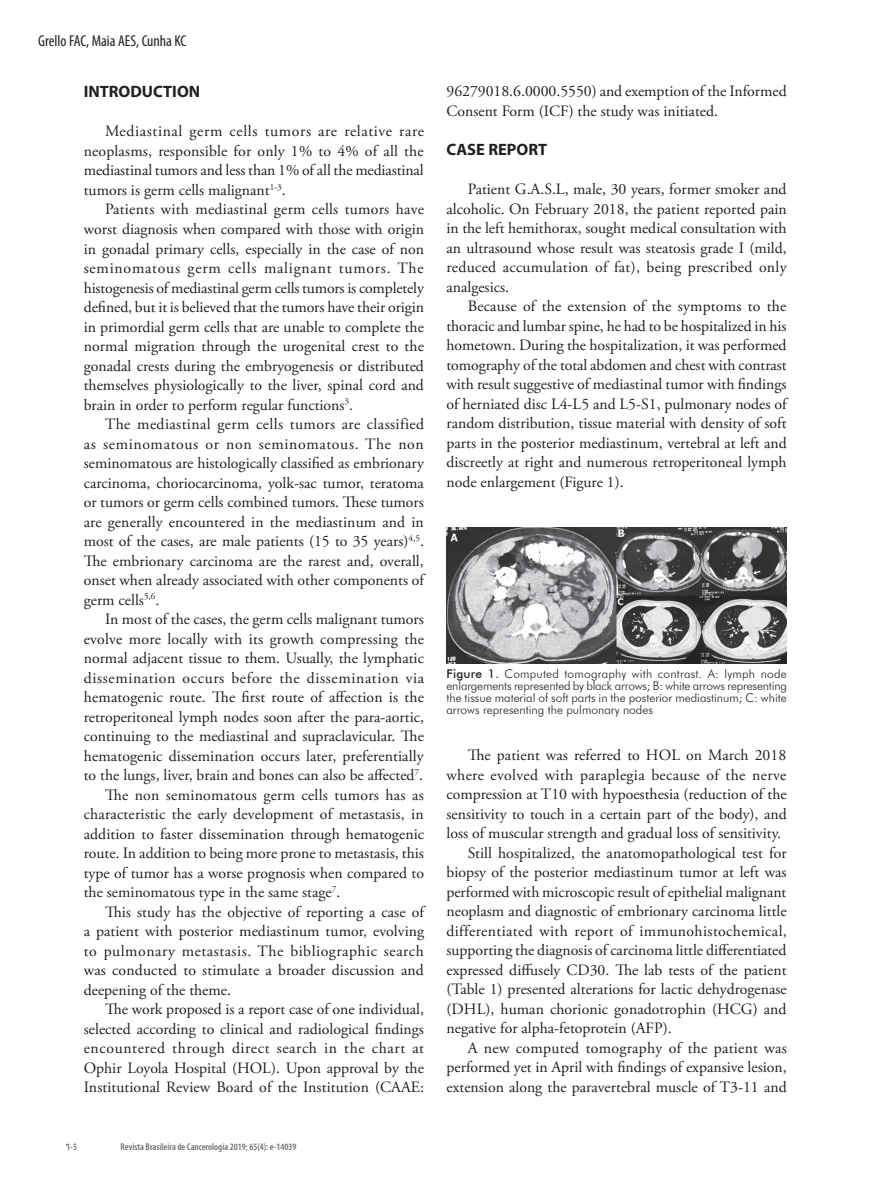
<style>
.page{position:relative;width:893px;height:1191px;background:#fff}
.page>*{position:absolute;margin:0;border:0;box-sizing:border-box;transform-origin:0 0}
.t1{font:700 16.5px "Myriad Pro";color:#231f20}
.t2{font:15.75px/19.5px "Adobe Garamond Pro";color:#231f20;text-align:justify}
.t3{font:15.75px "Adobe Garamond Pro";letter-spacing:.025em;color:#231f20}
.t4{font:15.75px "Adobe Garamond Pro";letter-spacing:.04em;color:#231f20}
.t5{font:15.75px "Adobe Garamond Pro";letter-spacing:.035em;color:#231f20}
.t6{font:condensed 15.75px "Myriad Pro";color:#231f20}
.t7{font:300 12px/12px "Futura BT";color:#231f20;text-align:justify}
.t8{font:600 condensed 9.75px "Myriad Pro";color:#6c6d70}
.s1{font-weight:500}
</style>
<div class="page">
<img style="left:447px;top:527px;width:339px;height:136px">
<p class="t6" style="left:38px;top:31px;width:150px">Grello FAC, Maia AES, Cunha KC</p>
<p class="t1" style="left:84px;top:81px;width:118px">INTRODUCTION</p>
<p class="t2" style="left:84px;top:122px;width:342px;text-indent:21px">Mediastinal germ cells tumors are relative rare neoplasms, responsible for only 1% to 4% of all the mediastinal tumors and less than 1% of all the mediastinal tumors is germ cells malignant<sup>1-3</sup>.</p>
<p class="t2" style="left:84px;top:200px;width:342px;text-indent:21px">Patients with mediastinal germ cells tumors have worst diagnosis when compared with those with origin in gonadal primary cells, especially in the case of non seminomatous germ cells malignant tumors. The histogenesis of mediastinal germ cells tumors is completely defined, but it is believed that the tumors have their origin in primordial germ cells that are unable to complete the normal migration through the urogenital crest to the gonadal crests during the embryogenesis or distributed themselves physiologically to the liver, spinal cord and brain in order to perform regular functions<sup>3</sup>.</p>
<p class="t2" style="left:84px;top:415px;width:342px;text-indent:21px">The mediastinal germ cells tumors are classified as seminomatous or non seminomatous. The non seminomatous are histologically classified as embrionary carcinoma, choriocarcinoma, yolk-sac tumor, teratoma or tumors or germ cells combined tumors. These tumors are generally encountered in the mediastinum and in most of the cases, are male patients (15 to 35 years)<sup>4,5</sup>.<br>The embrionary carcinoma are the rarest and, overall, onset when already associated with other components of germ cells<sup>5,6</sup>.</p>
<p class="t2" style="left:105px;top:610px;width:320px">In most of the cases, the germ cells malignant tumors</p>
<p class="t2" style="left:84px;top:629px;width:342px">evolve more locally with its growth compressing the</p>
<p class="t2" style="left:84px;top:649px;width:342px">normal adjacent tissue to them. Usually, the lymphatic</p>
<p class="t4" style="left:84px;top:668px;width:342px">dissemination occurs before the dissemination via</p>
<p class="t2" style="left:84px;top:688px;width:342px">hematogenic route. The first route of affection is the</p>
<p class="t2" style="left:84px;top:707px;width:342px">retroperitoneal lymph nodes soon after the para-aortic,</p>
<p class="t2" style="left:84px;top:727px;width:342px">continuing to the mediastinal and supraclavicular. The</p>
<p class="t2" style="left:84px;top:746px;width:341px">hematogenic dissemination occurs later, preferentially</p>
<p class="t2" style="left:84px;top:766px;width:341px">to the lungs, liver, brain and bones can also be affected<sup>7</sup>.</p>
<p class="t2" style="left:105px;top:785px;width:320px">The non seminomatous germ cells tumors has as</p>
<p class="t2" style="left:84px;top:805px;width:341px">characteristic the early development of metastasis, in</p>
<p class="t2" style="left:84px;top:824px;width:342px">addition to faster dissemination through hematogenic</p>
<p class="t2" style="left:84px;top:844px;width:342px">route. In addition to being more prone to metastasis, this</p>
<p class="t2" style="left:84px;top:863px;width:342px">type of tumor has a worse prognosis when compared to</p>
<p class="t2" style="left:84px;top:883px;width:258px">the seminomatous type in the same stage<sup>7</sup>.</p>
<p class="t2" style="left:105px;top:902px;width:320px">This study has the objective of reporting a case of</p>
<p class="t2" style="left:84px;top:922px;width:342px">a patient with posterior mediastinum tumor, evolving</p>
<p class="t5" style="left:84px;top:941px;width:342px">to pulmonary metastasis. The bibliographic search</p>
<p class="t2" style="left:84px;top:961px;width:342px">was conducted to stimulate a broader discussion and</p>
<p class="t2" style="left:84px;top:980px;width:149px">deepening of the theme.</p>
<p class="t2" style="left:105px;top:1000px;width:320px">The work proposed is a report case of one individual,</p>
<p class="t2" style="left:84px;top:1019px;width:342px">selected according to clinical and radiological findings</p>
<p class="t4" style="left:84px;top:1038px;width:342px">encountered through direct search in the chart at</p>
<p class="t2" style="left:84px;top:1058px;width:342px">Ophir Loyola Hospital (HOL). Upon approval by the</p>
<p class="t2" style="left:84px;top:1078px;width:342px">Institutional Review Board of the Institution (CAAE:</p>
<p class="t8" style="left:121px;top:1141px;width:177px">Revista Brasileira de Cancerologia 2019; 65(4): e-14039</p>
<p class="t8" style="left:67px;top:1141px;width:16px">1-11085</p>
<p class="t8" style="left:281px;top:1141px;width:17px">8592</p>
<p class="t8" style="left:277px;top:1141px;width:17px">0937</p>
<p class="t8" style="left:281px;top:1141px;width:17px">0 14</p>
<p class="t8" style="left:281px;top:1141px;width:17px">3400</p>
<p class="t8" style="left:281px;top:1141px;width:17px">2648</p>
<p class="t8" style="left:281px;top:1141px;width:17px">12 1</p>
<p class="t2" style="left:446px;top:82px;width:342px">96279018.6.0000.5550) and exemption of the Informed<br>Consent Form (ICF) the study was initiated.</p>
<p class="t1" style="left:446px;top:139px;width:102px">CASE REPORT</p>
<p class="t2" style="left:446px;top:180px;width:342px;text-indent:21px">Patient G.A.S.L, male, 30 years, former smoker and alcoholic. On February 2018, the patient reported pain in the left hemithorax, sought medical consultation with an ultrasound whose result was steatosis grade I (mild, reduced accumulation of fat), being prescribed only analgesics.</p>
<p class="t2" style="left:446px;top:297px;width:342px;text-indent:21px">Because of the extension of the symptoms to the thoracic and lumbar spine, he had to be hospitalized in his hometown. During the hospitalization, it was performed tomography of the total abdomen and chest with contrast with result suggestive of mediastinal tumor with findings of herniated disc L4-L5 and L5-S1, pulmonary nodes of random distribution, tissue material with density of soft parts in the posterior mediastinum, vertebral at left and discreetly at right and numerous retroperitoneal lymph node enlargement (Figure 1).</p>
<p class="t7" style="left:446px;top:667px;width:342px"><span class="s1">Figure 1.</span> Computed tomography with contrast. A: lymph node enlargements represented by black arrows; B: white arrows representing the tissue material of soft parts in the posterior mediastinum; C: white arrows representing the pulmonary nodes</p>
<p class="t2" style="left:468px;top:746px;width:320px">The patient was referred to HOL on March 2018</p>
<p class="t3" style="left:446px;top:765px;width:342px">where evolved with paraplegia because of the nerve</p>
<p class="t2" style="left:446px;top:785px;width:342px">compression at T10 with hypoesthesia (reduction of the</p>
<p class="t2" style="left:446px;top:804px;width:342px">sensitivity to touch in a certain part of the body), and</p>
<p class="t2" style="left:446px;top:824px;width:336px">loss of muscular strength and gradual loss of sensitivity.</p>
<p class="t2" style="left:468px;top:843px;width:320px">Still hospitalized, the anatomopathological test for</p>
<p class="t2" style="left:446px;top:863px;width:342px">biopsy of the posterior mediastinum tumor at left was</p>
<p class="t2" style="left:446px;top:882px;width:341px">performed with microscopic result of epithelial malignant</p>
<p class="t2" style="left:446px;top:902px;width:342px">neoplasm and diagnostic of embrionary carcinoma little</p>
<p class="t3" style="left:446px;top:921px;width:342px">differentiated with report of immunohistochemical,</p>
<p class="t2" style="left:446px;top:941px;width:341px">supporting the diagnosis of carcinoma little differentiated</p>
<p class="t2" style="left:446px;top:960px;width:341px">expressed diffusely CD30. The lab tests of the patient</p>
<p class="t2" style="left:446px;top:980px;width:342px">(Table 1) presented alterations for lactic dehydrogenase</p>
<p class="t2" style="left:446px;top:999px;width:342px">(DHL), human chorionic gonadotrophin (HCG) and</p>
<p class="t2" style="left:446px;top:1019px;width:227px">negative for alpha-fetoprotein (AFP).</p>
<p class="t2" style="left:468px;top:1038px;width:321px">A new computed tomography of the patient was</p>
<p class="t2" style="left:446px;top:1058px;width:342px">performed yet in April with findings of expansive lesion,</p>
<p class="t2" style="left:446px;top:1077px;width:342px">extension along the paravertebral muscle of T3-11 and</p>
</div>
